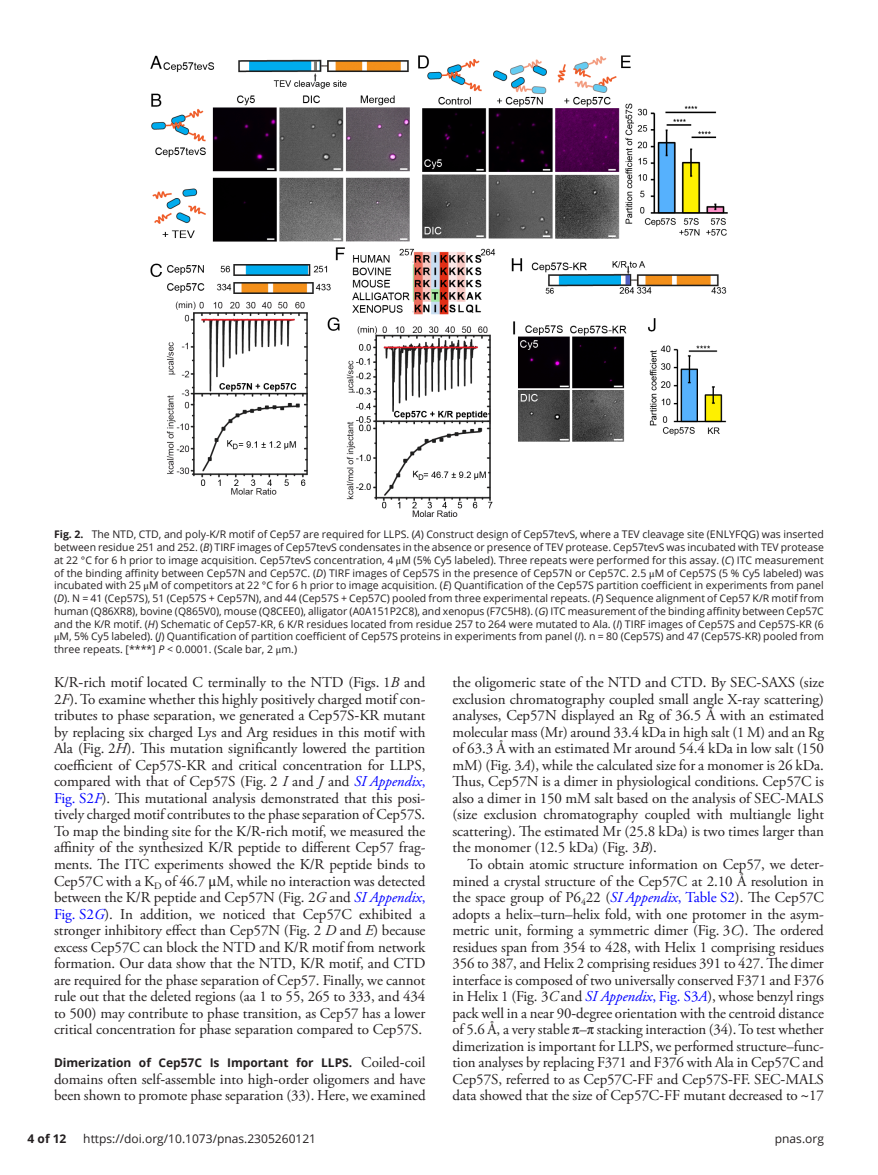
<style>
.page{position:relative;width:878px;height:1175px;background:#fff}
.page>*{position:absolute;margin:0;border:0;box-sizing:border-box;transform-origin:0 0}
.t1{font:15px/16.5px "Adobe Garamond Pro";letter-spacing:-.005em;color:#231f20;text-align:justify}
.t2{font:700 12px "Open Sans";letter-spacing:-.005em;color:#231f20}
.t3{font:12px "Open Sans";color:#231f20}
.t4{font:10.5px/12.8px "Open Sans";color:#231f20;text-align:justify}
.s1{font-weight:700}
.s2{font-family:"STIX"}
.s3{font-style:italic}
.s4{font-style:italic;color:#00f}
.s5{color:#00f}
.s6{font-family:"Adobe Garamond Pro";font-weight:400;font-size:15px}
.s7{font-family:"STIX";font-weight:400;font-size:15px}
</style>
<div class="page">
<img style="left:151px;top:55px;width:575px;height:461px">
<p class="t4" style="left:54px;top:528px;width:771px"><span class="s1">Fig. 2.</span> The NTD, CTD, and poly<span class="s2">-</span>K/R motif of Cep57 are required for LLPS. (<span class="s3">A</span>) Construct design of Cep57tevS, where a TEV cleavage site (ENLYFQG) was inserted between residue 251 and 252. (<span class="s3">B</span>) TIRF images of Cep57tevS condensates in the absence or presence of TEV protease. Cep57tevS was incubated with TEV protease at 22 °C for 6 h prior to image acquisition. Cep57tevS concentration, 4 <span class="s2">μ</span>M (5% Cy5 labeled). Three repeats were performed for this assay. (<span class="s3">C</span>) ITC measurement of the binding affinity between Cep57N and Cep57C. (<span class="s3">D</span>) TIRF images of Cep57S in the presence of Cep57N or Cep57C. 2.5 <span class="s2">μ</span>M of Cep57S (5 % Cy5 labeled) was incubated with 25 <span class="s2">μ</span>M of competitors at 22 °C for 6 h prior to image acquisition. (<span class="s3">E</span>) Quantification of the Cep57S partition coefficient in experiments from panel (<span class="s3">D</span>). N = 41 (Cep57S), 51 (Cep57S + Cep57N), and 44 (Cep57S + Cep57C) pooled from three experimental repeats. (<span class="s3">F</span>) Sequence alignment of Cep57 K/R motif from human (Q86XR8), bovine (Q865V0), mouse (Q8CEE0), alligator (A0A151P2C8), and xenopus (F7C5H8). (<span class="s3">G</span>) ITC measurement of the binding affinity between Cep57C and the K/R motif. (<span class="s3">H</span>) Schematic of Cep57<span class="s2">-</span>KR, 6 K/R residues located from residue 257 to 264 were mutated to Ala. (<span class="s3">I</span>) TIRF images of Cep57S and Cep57S<span class="s2">-</span>KR (6 <span class="s2">μ</span>M, 5% Cy5 labeled). (<span class="s3">J</span>) Quantification of partition coefficient of Cep57S proteins in experiments from panel (<span class="s3">I</span>). n = 80 (Cep57S) and 47 (Cep57S<span class="s2">-</span>KR) pooled from three repeats. [****] <span class="s3">P</span> &lt; 0.0001. (Scale bar, 2 <span class="s2">μ</span>m.)</p>
<p class="t1" style="left:54px;top:675px;width:373px">K/R<span class="s2">-</span>rich motif located C terminally to the NTD (Figs. 1<span class="s3">B</span> and 2<span class="s3">F</span>). To examine whether this highly positively charged motif con&shy;tributes to phase separation, we generated a Cep57S<span class="s2">-</span>KR mutant by replacing six charged Lys and Arg residues in this motif with Ala (Fig. 2<span class="s3">H</span>). This mutation significantly lowered the partition coefficient of Cep57S<span class="s2">-</span>KR and critical concentration for LLPS, compared with that of Cep57S (Fig. 2 <span class="s3">I</span> and <span class="s3">J</span> and <span class="s4">SI Appendix</span><span class="s5">, Fig. S2</span><span class="s4">F</span>). This mutational analysis demonstrated that this posi&shy;tively charged motif contributes to the phase separation of Cep57S.<br>To map the binding site for the K/R<span class="s2">-</span>rich motif, we measured the affinity of the synthesized K/R peptide to different Cep57 frag&shy;ments. The ITC experiments showed the K/R peptide binds to Cep57C with a K<sub>D</sub> of 46.7 <span class="s2">μ</span>M, while no interaction was detected between the K/R peptide and Cep57N (Fig. 2<span class="s3">G</span> and <span class="s4">SI Appendix</span><span class="s5">, Fig. S2</span><span class="s4">G</span>). In addition, we noticed that Cep57C exhibited a stronger inhibitory effect than Cep57N (Fig. 2 <span class="s3">D</span> and <span class="s3">E</span>) because excess Cep57C can block the NTD and K/R motif from network formation. Our data show that the NTD, K/R motif, and CTD are required for the phase separation of Cep57. Finally, we cannot rule out that the deleted regions (aa 1 to 55, 265 to 333, and 434 to 500) may contribute to phase transition, as Cep57 has a lower critical concentration for phase separation compared to Cep57S.</p>
<p class="t2" style="left:54px;top:1054px;width:373px">Dimerization of Cep57C Is Important for LLPS. <span class="s6">Coiled</span><span class="s7">-</span><span class="s6">coil</span></p>
<p class="t1" style="left:54px;top:1071px;width:373px">domains often self<span class="s2">-</span>assemble into high<span class="s2">-</span>order oligomers and have been shown to promote phase separation (33). Here, we examined</p>
<p class="t1" style="left:452px;top:675px;width:373px">the oligomeric state of the NTD and CTD. By SEC<span class="s2">-</span>SAXS (size exclusion chromatography coupled small angle X<span class="s2">-</span>ray scattering) analyses, Cep57N displayed an Rg of 36.5 Å with an estimated molecular mass (Mr) around 33.4 kDa in high salt (1 M) and an Rg of 63.3 Å with an estimated Mr around 54.4 kDa in low salt (150 mM) (Fig. 3<span class="s3">A</span>), while the calculated size for a monomer is 26 kDa.<br>Thus, Cep57N is a dimer in physiological conditions. Cep57C is also a dimer in 150 mM salt based on the analysis of SEC<span class="s2">-</span>MALS (size exclusion chromatography coupled with multiangle light scattering). The estimated Mr (25.8 kDa) is two times larger than the monomer (12.5 kDa) (Fig. 3<span class="s3">B</span>).</p>
<p class="t1" style="left:452px;top:856px;width:373px;text-indent:15px">To obtain atomic structure information on Cep57, we deter&shy;mined a crystal structure of the Cep57C at 2.10 Å resolution in the space group of P6<sub>4</sub>22 (<span class="s4">SI Appendix</span><span class="s5">, Table S2</span>). The Cep57C adopts a helix–turn–helix fold, with one protomer in the asym&shy;metric unit, forming a symmetric dimer (Fig. 3<span class="s3">C</span>). The ordered residues span from 354 to 428, with Helix 1 comprising residues 356 to 387, and Helix 2 comprising residues 391 to 427. The dimer interface is composed of two universally conserved F371 and F376 in Helix 1 (Fig. 3<span class="s3">C</span> and <span class="s4">SI Appendix</span><span class="s5">, Fig. S3</span><span class="s4">A</span>), whose benzyl rings pack well in a near 90<span class="s2">-</span>degree orientation with the centroid distance of 5.6 Å, a very stable <span class="s2">π</span>–<span class="s2">π</span> stacking interaction (34). To test whether dimerization is important for LLPS, we performed structure–func&shy;tion analyses by replacing F371 and F376 with Ala in Cep57C and Cep57S, referred to as Cep57C<span class="s2">-</span>FF and Cep57S<span class="s2">-</span>FF. SEC<span class="s2">-</span>MALS data showed that the size of Cep57C<span class="s2">-</span>FF mutant decreased to <span class="s2">~</span>17</p>
<p class="t2" style="left:28px;top:1130px;width:40px">4 of 12</p>
<p class="t3" style="left:83px;top:1130px;width:234px">https://doi.org/10.1073/pnas.2305260121</p>
<p class="t3" style="left:774px;top:1130px;width:51px">pnas.org</p>
</div>
